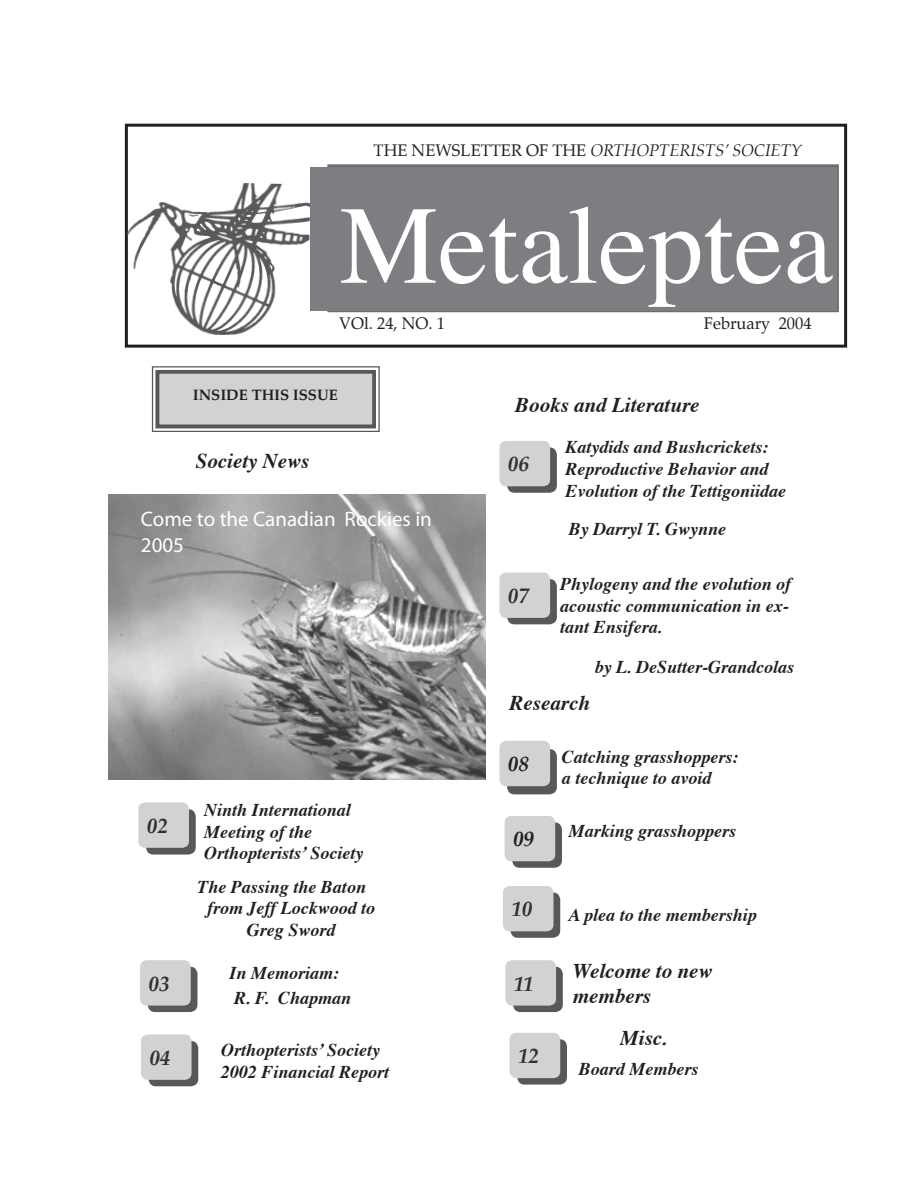
<style>
.page{position:relative;width:918px;height:1188px;background:#fff}
.page>*{position:absolute;margin:0;border:0;box-sizing:border-box;transform-origin:0 0}
.t1{font:126px "Times";color:#fff;scale:.9 1}
.t2{font:111px "Times";color:#fff}
.t3{font:italic 700 21px/25.2px "Times";color:#231f20}
.t4{font:21px/25.2px "New York";color:#fff}
.t5{font:italic 700 21px "Palatino";color:#312f30}
.t6{font:italic 700 21px "Palatino";color:#231f20}
.t7{font:italic 700 18px/21.6px "Times";color:#231f20}
.t8{font:italic 16.5px "Palatino";color:#231f20}
.t9{font:16.5px "Palatino";color:#231f20}
.t10{font:700 15px "Palatino";color:#231f20}
.s1{font-style:normal}
</style>
<div class="page">
<div style="left:125px;top:124px;width:722px;height:224px;border:3px solid #231f20"></div>
<img style="left:125px;top:181px;width:186px;height:156px">
<div style="left:327px;top:164px;width:512px;height:148px;border:3px solid #6c6d70"></div>
<svg style="left:141px;top:1034px;width:58px;height:52px;background:#bebec0"></svg>
<svg style="left:151px;top:366px;width:229px;height:66px;background:#cecfd0"></svg>
<div style="left:156px;top:370px;width:220px;height:58px;border:4px solid #57585a"></div>
<svg style="left:505px;top:816px;width:57px;height:51px;background:#bcbdbf"></svg>
<svg style="left:500px;top:741px;width:57px;height:53px;background:#babbbd"></svg>
<svg style="left:500px;top:573px;width:57px;height:51px;background:#bcbdbf"></svg>
<svg style="left:140px;top:960px;width:58px;height:51px;background:#bebfc1"></svg>
<svg style="left:138px;top:802px;width:58px;height:52px;background:#bdbec0"></svg>
<svg style="left:500px;top:441px;width:57px;height:51px;background:#bcbdbf"></svg>
<svg style="left:505px;top:960px;width:58px;height:51px;background:#bebfc1"></svg>
<svg style="left:503px;top:886px;width:58px;height:51px;background:#bdbec0"></svg>
<svg style="left:510px;top:1033px;width:57px;height:51px;background:#bcbdbf"></svg>
<img style="left:108px;top:495px;width:378px;height:285px">
<div style="left:310px;top:167px;width:527px;height:143px;background:#7c7e81"></div>
<p class="t8" style="left:374px;top:140px;width:430px"><span class="s1">THE NEWSLETTER OF THE</span> ORTHOPTERISTS’ SOCIETY</p>
<h1 class="t1" style="left:404px;top:116px;width:447px">Met-</h1>
<p class="t9" style="left:339px;top:313px;width:107px">VOl. 24, NO. 1</p>
<p class="t9" style="left:704px;top:313px;width:109px">February 2004</p>
<h2 class="t2" style="left:340px;top:142px;width:495px">Metaleptea</h2>
<p class="t10" style="left:193px;top:385px;width:146px">INSIDE THIS ISSUE</p>
<p class="t3" style="left:196px;top:447px;width:115px">Society News</p>
<p class="t4" style="left:141px;top:507px;width:293px">Come to the Canadian Rockies in<br>2005</p>
<p class="t5" style="left:147px;top:813px;width:22px">02</p>
<p class="t5" style="left:149px;top:971px;width:22px">03</p>
<p class="t5" style="left:149px;top:1045px;width:22px">04</p>
<p class="t7" style="left:204px;top:797px;width:161px">Ninth International<br>Meeting of the<br>Orthopterists’ Society</p>
<p class="t7" style="left:197px;top:874px;width:179px;text-align:center">The Passing the Baton from Jeff Lockwood to<br>Greg Sword</p>
<p class="t7" style="left:230px;top:959px;width:123px;line-height:25.2px">In Memoriam:<br>R. F. Chapman</p>
<p class="t7" style="left:221px;top:1038px;width:170px">Orthopterists’ Society<br>2002 Financial Report</p>
<p class="t3" style="left:515px;top:391px;width:186px">Books and Literature</p>
<p class="t5" style="left:508px;top:451px;width:22px">06</p>
<p class="t5" style="left:508px;top:583px;width:22px">07</p>
<p class="t7" style="left:565px;top:435px;width:222px">Katydids and Bushcrickets:<br>Reproductive Behavior and<br>Evolution of the Tettigoniidae</p>
<p class="t7" style="left:569px;top:517px;width:159px">By Darryl T. Gwynne</p>
<p class="t7" style="left:560px;top:572px;width:233px">Phylogeny and the evolution of acoustic communication in ex&shy;tant Ensifera.</p>
<p class="t7" style="left:595px;top:654px;width:201px">by L. DeSutter-Grandcolas</p>
<p class="t3" style="left:510px;top:689px;width:82px">Research</p>
<p class="t6" style="left:508px;top:751px;width:22px">08</p>
<p class="t6" style="left:513px;top:826px;width:22px">09</p>
<p class="t5" style="left:511px;top:896px;width:22px">10</p>
<p class="t5" style="left:514px;top:971px;width:21px">11</p>
<p class="t5" style="left:518px;top:1043px;width:22px">12</p>
<p class="t7" style="left:562px;top:744px;width:178px">Catching grasshoppers: a technique to avoid</p>
<p class="t7" style="left:569px;top:819px;width:169px">Marking grasshoppers</p>
<p class="t7" style="left:569px;top:903px;width:190px">A plea to the membership</p>
<p class="t3" style="left:573px;top:956px;width:141px">Welcome to new members</p>
<p class="t3" style="left:620px;top:1024px;width:49px">Misc.</p>
<p class="t7" style="left:579px;top:1057px;width:121px">Board Members</p>
</div>
